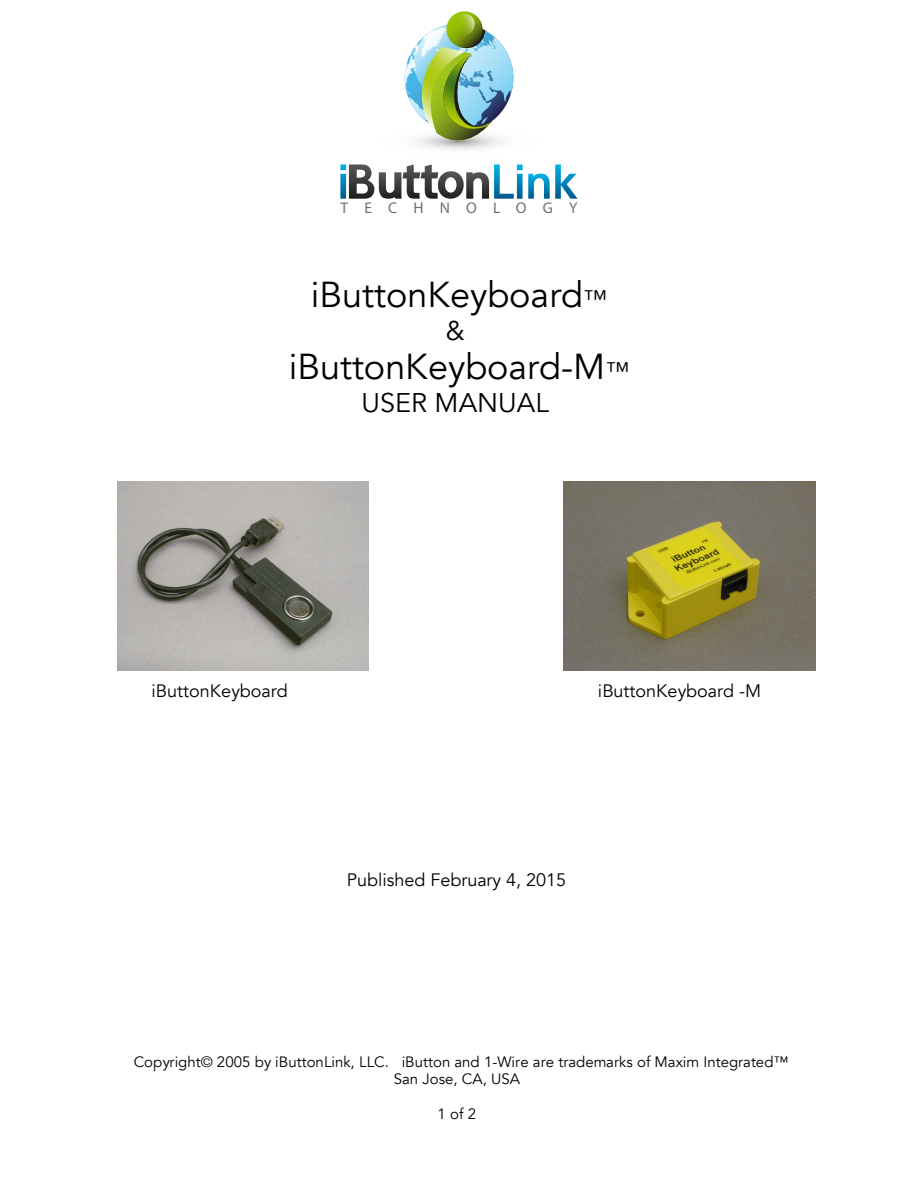
<style>
.page{position:relative;width:918px;height:1188px;background:#fff}
.page>*{position:absolute;margin:0;border:0;box-sizing:border-box;transform-origin:0 0}
.t1{font:36px "Avenir";color:#000}
.t2{font:27px "Avenir";color:#000}
.t3{font:18px "Avenir";color:#000}
.t4{font:15.6px "Myriad Pro";letter-spacing:1.04em;color:#706f6f}
.t5{font:15px/17.2px "Avenir";color:#000;text-align:center}
.s1{font-size:24px}
</style>
<div class="page">
<svg style="left:405px;top:24px;width:108px;height:108px"></svg>
<img style="left:413px;top:11px;width:80px;height:134px">
<svg style="left:340px;top:164px;width:238px;height:35px"></svg>
<img style="left:117px;top:482px;width:251px;height:188px">
<img style="left:564px;top:482px;width:251px;height:188px">
<p class="t4" style="left:340px;top:198px;width:239px">TECHNOLOGY</p>
<h1 class="t1" style="left:311px;top:271px;width:298px">iButtonKeyboard<span class="s1">™</span></h1>
<h2 class="t2" style="left:446px;top:313px;width:21px">&amp;</h2>
<h1 class="t1" style="left:289px;top:343px;width:342px">iButtonKeyboard-M<span class="s1">™</span></h1>
<h2 class="t2" style="left:362px;top:385px;width:189px">USER MANUAL</h2>
<p class="t3" style="left:152px;top:679px;width:138px">iButtonKeyboard</p>
<p class="t3" style="left:598px;top:679px;width:165px">iButtonKeyboard -M</p>
<p class="t3" style="left:347px;top:868px;width:221px">Published February 4, 2015</p>
<p class="t5" style="left:134px;top:1054px;width:656px">Copyright© 2005 by iButtonLink, LLC. iButton and 1-Wire are trademarks of Maxim Integrated™<br>San Jose, CA, USA</p>
<p class="t5" style="left:438px;top:1106px;width:40px">1 of 2</p>
</div>
